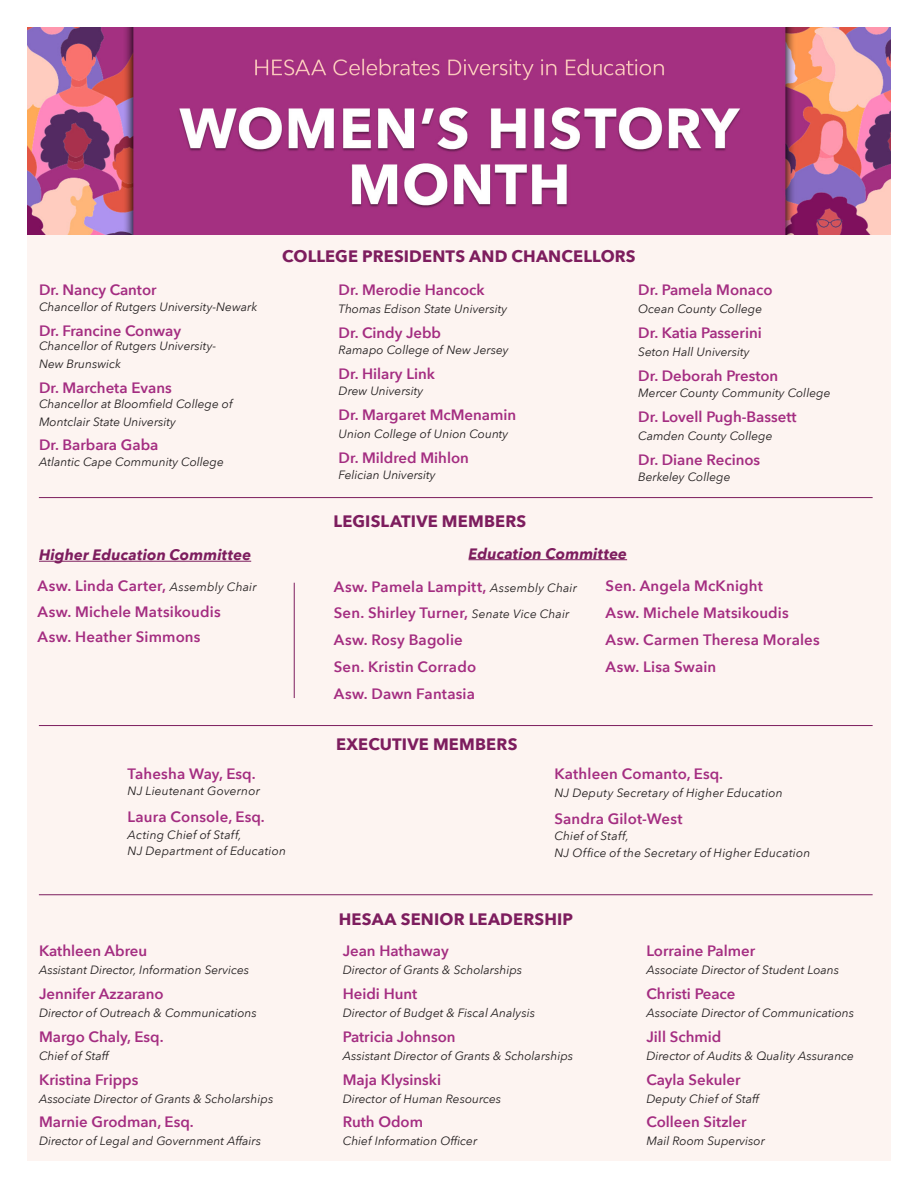
<style>
.page{position:relative;width:918px;height:1188px;background:#fff}
.page>*{position:absolute;margin:0;border:0;box-sizing:border-box;transform-origin:0 0}
.t1{font:700 16.5px "Avenir Next";letter-spacing:.01em;color:#7d1d5e}
.t2{font:600 15px "Avenir Next";color:#a42d81}
.t3{font:italic 700 15px "Avenir Next";letter-spacing:.01em;color:#7d1d5e}
.t4{font:italic 12px/18px "Avenir Next";color:#231f20}
.s1{font-weight:400;font-style:italic;font-size:12px;color:#231f20}
</style>
<div class="page">
<div style="left:27px;top:223px;width:864px;height:938px;background:#fdf4f1"></div>
<img style="left:27px;top:27px;width:864px;height:207px">
<hr style="left:39px;top:497px;width:834px;height:1px;background:#7d1d5e">
<hr style="left:39px;top:725px;width:834px;height:1px;background:#7d1d5e">
<hr style="left:39px;top:894px;width:834px;height:1px;background:#7d1d5e">
<hr style="left:294px;top:583px;width:1px;height:115px;background:#7d1d5e">
<hr style="left:39px;top:561px;width:212px;height:1px;background:#7d1d5e">
<hr style="left:468px;top:559px;width:159px;height:1px;background:#7d1d5e">
<p class="t2" style="left:39px;top:277px;width:119px">Dr. Nancy Cantor</p>
<p class="t4" style="left:39px;top:298px;width:220px">Chancellor of Rutgers University-Newark</p>
<p class="t2" style="left:39px;top:318px;width:144px">Dr. Francine Conway</p>
<p class="t4" style="left:39px;top:337px;width:179px">Chancellor of Rutgers University-<br>New Brunswick</p>
<p class="t2" style="left:39px;top:375px;width:134px">Dr. Marcheta Evans</p>
<p class="t4" style="left:39px;top:394px;width:195px">Chancellor at Bloomfield College of<br>Montclair State University</p>
<p class="t2" style="left:39px;top:432px;width:121px">Dr. Barbara Gaba</p>
<p class="t4" style="left:39px;top:453px;width:186px">Atlantic Cape Community College</p>
<p class="t3" style="left:39px;top:542px;width:214px">Higher Education Committee</p>
<p class="t2" style="left:38px;top:573px;width:220px">Asw. Linda Carter, <span class="s1">Assembly Chair</span></p>
<p class="t2" style="left:38px;top:599px;width:185px">Asw. Michele Matsikoudis</p>
<p class="t2" style="left:38px;top:624px;width:165px">Asw. Heather Simmons</p>
<p class="t1" style="left:282px;top:241px;width:355px">COLLEGE PRESIDENTS AND CHANCELLORS</p>
<p class="t2" style="left:339px;top:277px;width:148px">Dr. Merodie Hancock</p>
<p class="t4" style="left:339px;top:299px;width:170px">Thomas Edison State University</p>
<p class="t2" style="left:339px;top:320px;width:104px">Dr. Cindy Jebb</p>
<p class="t4" style="left:339px;top:340px;width:171px">Ramapo College of New Jersey</p>
<p class="t2" style="left:339px;top:361px;width:98px">Dr. Hilary Link</p>
<p class="t4" style="left:339px;top:382px;width:86px">Drew University</p>
<p class="t2" style="left:339px;top:402px;width:179px">Dr. Margaret McMenamin</p>
<p class="t4" style="left:339px;top:424px;width:171px">Union College of Union County</p>
<p class="t2" style="left:339px;top:445px;width:132px">Dr. Mildred Mihlon</p>
<p class="t4" style="left:339px;top:466px;width:99px">Felician University</p>
<p class="t2" style="left:638px;top:277px;width:136px">Dr. Pamela Monaco</p>
<p class="t4" style="left:638px;top:299px;width:125px">Ocean County College</p>
<p class="t2" style="left:638px;top:320px;width:125px">Dr. Katia Passerini</p>
<p class="t4" style="left:638px;top:342px;width:113px">Seton Hall University</p>
<p class="t2" style="left:638px;top:362px;width:142px">Dr. Deborah Preston</p>
<p class="t4" style="left:638px;top:383px;width:194px">Mercer County Community College</p>
<p class="t2" style="left:638px;top:404px;width:160px">Dr. Lovell Pugh-Bassett</p>
<p class="t4" style="left:638px;top:426px;width:136px">Camden County College</p>
<p class="t2" style="left:638px;top:446px;width:123px">Dr. Diane Recinos</p>
<p class="t4" style="left:638px;top:467px;width:94px">Berkeley College</p>
<p class="t1" style="left:334px;top:507px;width:194px">LEGISLATIVE MEMBERS</p>
<p class="t3" style="left:468px;top:540px;width:160px">Education Committee</p>
<p class="t2" style="left:334px;top:573px;width:244px">Asw. Pamela Lampitt, <span class="s1">Assembly Chair</span></p>
<p class="t2" style="left:334px;top:600px;width:237px">Sen. Shirley Turner, <span class="s1">Senate Vice Chair</span></p>
<p class="t2" style="left:334px;top:627px;width:130px">Asw. Rosy Bagolie</p>
<p class="t2" style="left:334px;top:654px;width:144px">Sen. Kristin Corrado</p>
<p class="t2" style="left:334px;top:681px;width:143px">Asw. Dawn Fantasia</p>
<p class="t1" style="left:336px;top:730px;width:183px">EXECUTIVE MEMBERS</p>
<p class="t2" style="left:606px;top:573px;width:159px">Sen. Angela McKnight</p>
<p class="t2" style="left:606px;top:600px;width:185px">Asw. Michele Matsikoudis</p>
<p class="t2" style="left:606px;top:627px;width:216px">Asw. Carmen Theresa Morales</p>
<p class="t2" style="left:606px;top:653px;width:112px">Asw. Lisa Swain</p>
<p class="t2" style="left:128px;top:761px;width:130px">Tahesha Way, Esq.</p>
<p class="t4" style="left:128px;top:782px;width:134px">NJ Lieutenant Governor</p>
<p class="t2" style="left:128px;top:804px;width:139px">Laura Console, Esq.</p>
<p class="t4" style="left:128px;top:826px;width:160px;line-height:16.5px">Acting Chief of Staff,<br>NJ Department of Education</p>
<p class="t2" style="left:39px;top:938px;width:110px">Kathleen Abreu</p>
<p class="t4" style="left:39px;top:961px;width:212px">Assistant Director, Information Services</p>
<p class="t2" style="left:39px;top:981px;width:126px">Jennifer Azzarano</p>
<p class="t4" style="left:39px;top:1003px;width:219px">Director of Outreach &amp; Communications</p>
<p class="t2" style="left:39px;top:1024px;width:126px">Margo Chaly, Esq.</p>
<p class="t4" style="left:39px;top:1046px;width:71px">Chief of Staff</p>
<p class="t2" style="left:39px;top:1066px;width:101px">Kristina Fripps</p>
<p class="t4" style="left:39px;top:1089px;width:236px">Associate Director of Grants &amp; Scholarships</p>
<p class="t2" style="left:39px;top:1109px;width:156px">Marnie Grodman, Esq.</p>
<p class="t4" style="left:39px;top:1132px;width:224px">Director of Legal and Government Affairs</p>
<p class="t2" style="left:554px;top:761px;width:170px">Kathleen Comanto, Esq.</p>
<p class="t4" style="left:554px;top:783px;width:230px">NJ Deputy Secretary of Higher Education</p>
<p class="t2" style="left:554px;top:806px;width:130px">Sandra Gilot-West</p>
<p class="t4" style="left:554px;top:827px;width:257px;line-height:16.5px">Chief of Staff,<br>NJ Office of the Secretary of Higher Education</p>
<p class="t1" style="left:339px;top:905px;width:236px">HESAA SENIOR LEADERSHIP</p>
<p class="t2" style="left:343px;top:938px;width:108px">Jean Hathaway</p>
<p class="t4" style="left:343px;top:961px;width:181px">Director of Grants &amp; Scholarships</p>
<p class="t2" style="left:343px;top:981px;width:76px">Heidi Hunt</p>
<p class="t4" style="left:343px;top:1003px;width:194px">Director of Budget &amp; Fiscal Analysis</p>
<p class="t2" style="left:343px;top:1024px;width:114px">Patricia Johnson</p>
<p class="t4" style="left:343px;top:1046px;width:232px">Assistant Director of Grants &amp; Scholarships</p>
<p class="t2" style="left:343px;top:1066px;width:100px">Maja Klysinski</p>
<p class="t4" style="left:343px;top:1089px;width:160px">Director of Human Resources</p>
<p class="t2" style="left:343px;top:1109px;width:82px">Ruth Odom</p>
<p class="t4" style="left:343px;top:1132px;width:136px">Chief Information Officer</p>
<p class="t2" style="left:646px;top:938px;width:110px">Lorraine Palmer</p>
<p class="t4" style="left:646px;top:961px;width:194px">Associate Director of Student Loans</p>
<p class="t2" style="left:646px;top:981px;width:91px">Christi Peace</p>
<p class="t4" style="left:646px;top:1003px;width:209px">Associate Director of Communications</p>
<p class="t2" style="left:646px;top:1024px;width:76px">Jill Schmid</p>
<p class="t4" style="left:646px;top:1046px;width:209px">Director of Audits &amp; Quality Assurance</p>
<p class="t2" style="left:646px;top:1066px;width:96px">Cayla Sekuler</p>
<p class="t4" style="left:646px;top:1089px;width:114px">Deputy Chief of Staff</p>
<p class="t2" style="left:646px;top:1109px;width:102px">Colleen Sitzler</p>
<p class="t4" style="left:646px;top:1132px;width:120px">Mail Room Supervisor</p>
</div>
